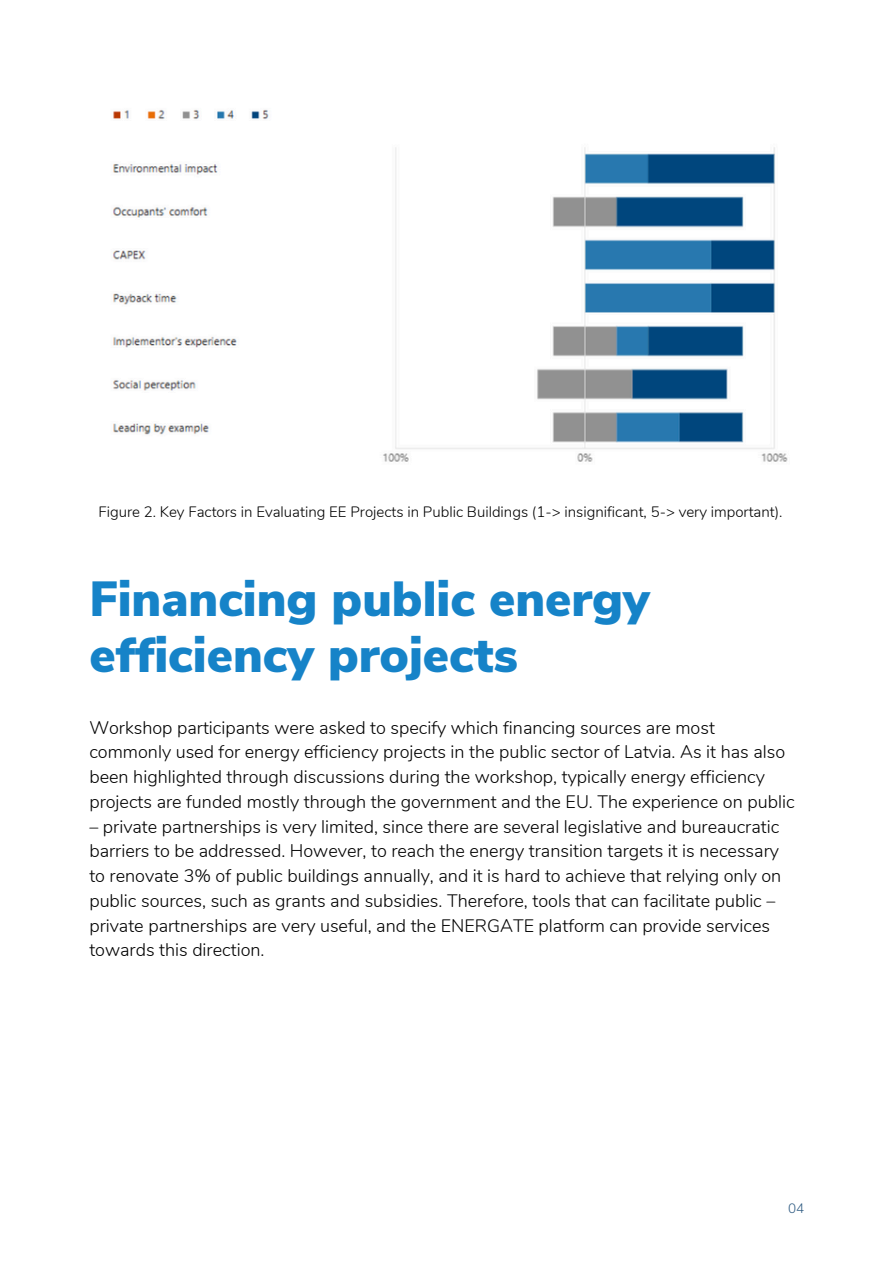
<style>
.page{position:relative;width:894px;height:1264px;background:#fff}
.page>*{position:absolute;margin:0;border:0;box-sizing:border-box;transform-origin:0 0}
.t1{font:900 49.2px/55.2px "Nunito Sans";color:#1683c8}
.t2{font:300 18px/24.8px "Nunito";color:#000}
.t3{font:300 15px "Nunito";color:#000}
.t4{font:300 13.5px "Nunito";color:#305c83}
</style>
<div class="page">
<img style="left:113px;top:109px;width:675px;height:353px">
<p class="t3" style="left:98px;top:502px;width:685px">Figure 2. Key Factors in Evaluating EE Projects in Public Buildings (1-&gt; insignificant, 5-&gt; very important).</p>
<h1 class="t1" style="left:89px;top:572px;width:561px">Financing public energy efficiency projects</h1>
<h2 class="t2" style="left:89px;top:715px;width:706px">Workshop participants were asked to specify which financing sources are most commonly used for energy efficiency projects in the public sector of Latvia. As it has also been highlighted through discussions during the workshop, typically energy efficiency projects are funded mostly through the government and the EU. The experience on public</h2>
<h2 class="t2" style="left:89px;top:814px;width:693px">– private partnerships is very limited, since there are several legislative and bureaucratic barriers to be addressed. However, to reach the energy transition targets it is necessary to renovate 3% of public buildings annually, and it is hard to achieve that relying only on public sources, such as grants and subsidies. Therefore, tools that can facilitate public – private partnerships are very useful, and the ENERGATE platform can provide services towards this direction.</h2>
<p class="t4" style="left:787px;top:1199px;width:18px">04</p>
</div>
